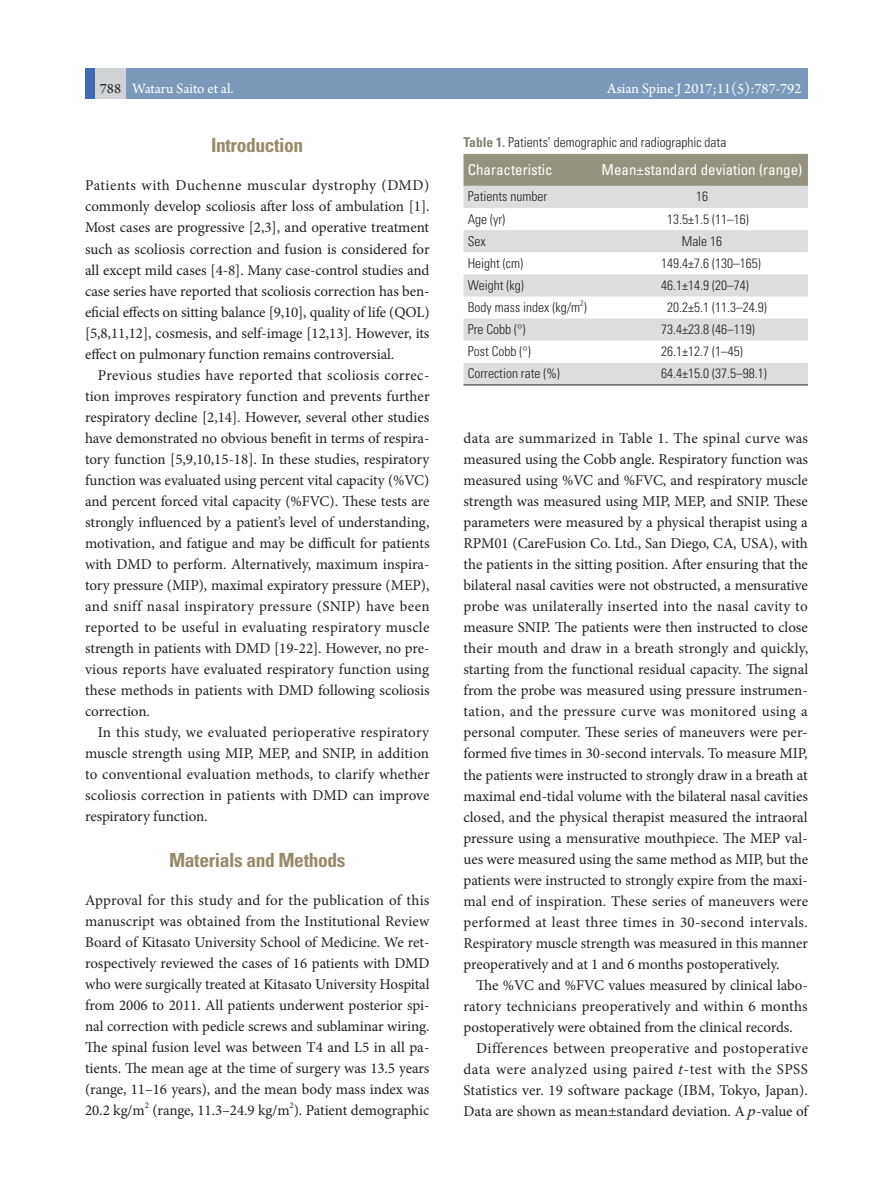
<style>
.page{position:relative;width:893px;height:1191px;background:#fff}
.page>*{position:absolute;margin:0;border:0;box-sizing:border-box;transform-origin:0 0}
.본문_대제목{font:700 condensed 19.5px "Univers LT Std";letter-spacing:-.02em;color:#998a6b}
.본문_내용_첫문단{font:15px/21px "Minion Pro";letter-spacing:-.005em;color:#231f20;text-align:justify}
.본문_내용{font:15px/21px "Minion Pro";letter-spacing:-.005em;color:#231f20;text-align:justify}
.t1{font:15px "Arno Pro";color:#fff}
.표_머리행{font:condensed 15px "Univers LT Std";color:#fff}
.t2{font:15px "Arno Pro";color:#231f20}
.표_본문{font:300 condensed 13.5px "Univers LT Std";color:#231f20}
.표_왼쪽행{font:300 condensed 13.5px "Univers LT Std";color:#231f20}
.표_그림설명{font:300 condensed 13.5px "Univers LT Std";color:#231f20}
.본문_내용_첫문단-2{font:8.7px "Minion Pro";color:#231f20}
.표_왼쪽행-2{font:300 condensed 7.8px "Univers LT Std";color:#231f20}
.s1{font-weight:700;color:#82806e}
.s2{font-style:italic}
</style>
<div class="page">
<div style="left:85px;top:68px;width:58px;height:31px;background:#d1d2d4"></div>
<div style="left:126px;top:68px;width:682px;height:31px;background:#7c98bb"></div>
<div style="left:85px;top:68px;width:10px;height:31px;background:#406ab4"></div>
<div style="left:463px;top:154px;width:345px;height:32px;background:#95937f"></div>
<svg style="left:463px;top:186px;width:345px;height:199px;fill:#dcdddf"></svg>
<hr style="left:463px;top:385px;width:133px;height:1px;background:#231f20">
<hr style="left:596px;top:385px;width:212px;height:1px;background:#231f20">
<p class="t2" style="left:100px;top:80px;width:23px">788</p>
<p class="t1" style="left:133px;top:80px;width:103px">Wataru Saito et al.</p>
<p class="t1" style="left:607px;top:80px;width:196px">Asian Spine J 2017;11(5):787-792</p>
<p class="본문_대제목" style="left:211px;top:133px;width:94px">Introduction</p>
<p class="본문_내용_첫문단" style="left:85px;top:175px;width:346px">Patients with Duchenne muscular dystrophy (DMD) commonly develop scoliosis after loss of ambulation [1].<br>Most cases are progressive [2,3], and operative treatment such as scoliosis correction and fusion is considered for all except mild cases [4-8]. Many case-control studies and case series have reported that scoliosis correction has ben&shy;eficial effects on sitting balance [9,10], quality of life (QOL) [5,8,11,12], cosmesis, and self-image [12,13]. However, its effect on pulmonary function remains controversial.</p>
<p class="본문_내용" style="left:85px;top:364px;width:346px;text-indent:13px">Previous studies have reported that scoliosis correc&shy;tion improves respiratory function and prevents further respiratory decline [2,14]. However, several other studies have demonstrated no obvious benefit in terms of respira&shy;tory function [5,9,10,15-18]. In these studies, respiratory function was evaluated using percent vital capacity (%VC) and percent forced vital capacity (%FVC). These tests are strongly influenced by a patient’s level of understanding, motivation, and fatigue and may be difficult for patients with DMD to perform. Alternatively, maximum inspira&shy;tory pressure (MIP), maximal expiratory pressure (MEP), and sniff nasal inspiratory pressure (SNIP) have been reported to be useful in evaluating respiratory muscle strength in patients with DMD [19-22]. However, no pre&shy;vious reports have evaluated respiratory function using these methods in patients with DMD following scoliosis correction.</p>
<p class="본문_내용" style="left:85px;top:721px;width:346px;text-indent:13px">In this study, we evaluated perioperative respiratory muscle strength using MIP, MEP, and SNIP, in addition to conventional evaluation methods, to clarify whether scoliosis correction in patients with DMD can improve respiratory function.</p>
<p class="본문_대제목" style="left:169px;top:847px;width:178px">Materials and Methods</p>
<p class="본문_내용_첫문단" style="left:85px;top:889px;width:346px">Approval for this study and for the publication of this manuscript was obtained from the Institutional Review Board of Kitasato University School of Medicine. We ret&shy;rospectively reviewed the cases of 16 patients with DMD who were surgically treated at Kitasato University Hospital from 2006 to 2011. All patients underwent posterior spi&shy;nal correction with pedicle screws and sublaminar wiring.<br>The spinal fusion level was between T4 and L5 in all pa&shy;tients. The mean age at the time of surgery was 13.5 years (range, 11–16 years), and the mean body mass index was 20.2 kg/m</p>
<p class="본문_내용_첫문단-2" style="left:145px;top:1099px;width:6px">2</p>
<p class="본문_내용_첫문단" style="left:152px;top:1099px;width:279px">(range, 11.3–24.9 kg/m ). Patient demographic</p>
<p class="본문_내용_첫문단-2" style="left:290px;top:1099px;width:6px">2</p>
<p class="표_그림설명" style="left:463px;top:134px;width:264px"><span class="s1">Table 1.</span> Patients’ demographic and radiographic data</p>
<p class="표_머리행" style="left:468px;top:160px;width:86px">Characteristic</p>
<p class="표_머리행" style="left:602px;top:160px;width:202px">Mean±standard deviation (range)</p>
<p class="표_왼쪽행" style="left:468px;top:188px;width:81px">Patients number</p>
<p class="표_본문" style="left:696px;top:188px;width:13px">16</p>
<p class="표_왼쪽행" style="left:468px;top:211px;width:39px">Age (yr)</p>
<p class="표_본문" style="left:667px;top:211px;width:83px">13.5±1.5 (11–16)</p>
<p class="표_왼쪽행" style="left:468px;top:233px;width:19px">Sex</p>
<p class="표_본문" style="left:682px;top:233px;width:42px">Male 16</p>
<p class="표_왼쪽행" style="left:468px;top:255px;width:57px">Height (cm)</p>
<p class="표_본문" style="left:661px;top:255px;width:101px">149.4±7.6 (130–165)</p>
<p class="표_왼쪽행" style="left:468px;top:277px;width:57px">Weight (kg)</p>
<p class="표_본문" style="left:661px;top:277px;width:89px">46.1±14.9 (20–74)</p>
<p class="표_왼쪽행" style="left:468px;top:299px;width:120px">Body mass index (kg/m )</p>
<p class="표_왼쪽행-2" style="left:580px;top:298px;width:5px">2</p>
<p class="표_본문" style="left:667px;top:299px;width:101px">20.2±5.1 (11.3–24.9)</p>
<p class="표_왼쪽행" style="left:468px;top:321px;width:59px">Pre Cobb (°)</p>
<p class="표_본문" style="left:661px;top:321px;width:95px">73.4±23.8 (46–119)</p>
<p class="표_왼쪽행" style="left:468px;top:343px;width:65px">Post Cobb (°)</p>
<p class="표_본문" style="left:661px;top:343px;width:83px">26.1±12.7 (1–45)</p>
<p class="표_왼쪽행" style="left:468px;top:365px;width:94px">Correction rate (%)</p>
<p class="표_본문" style="left:661px;top:365px;width:107px">64.4±15.0 (37.5–98.1)</p>
<p class="본문_내용_첫문단" style="left:463px;top:428px;width:346px">data are summarized in Table 1. The spinal curve was measured using the Cobb angle. Respiratory function was measured using %VC and %FVC, and respiratory muscle strength was measured using MIP, MEP, and SNIP. These parameters were measured by a physical therapist using a RPM01 (CareFusion Co. Ltd., San Diego, CA, USA), with the patients in the sitting position. After ensuring that the bilateral nasal cavities were not obstructed, a mensurative probe was unilaterally inserted into the nasal cavity to measure SNIP. The patients were then instructed to close their mouth and draw in a breath strongly and quickly, starting from the functional residual capacity. The signal from the probe was measured using pressure instrumen&shy;tation, and the pressure curve was monitored using a personal computer. These series of maneuvers were per&shy;formed five times in 30-second intervals. To measure MIP, the patients were instructed to strongly draw in a breath at maximal end-tidal volume with the bilateral nasal cavities closed, and the physical therapist measured the intraoral pressure using a mensurative mouthpiece. The MEP val&shy;ues were measured using the same method as MIP, but the patients were instructed to strongly expire from the maxi&shy;mal end of inspiration. These series of maneuvers were performed at least three times in 30-second intervals.<br>Respiratory muscle strength was measured in this manner preoperatively and at 1 and 6 months postoperatively.</p>
<p class="본문_내용" style="left:463px;top:974px;width:346px;text-indent:13px">The %VC and %FVC values measured by clinical labo&shy;ratory technicians preoperatively and within 6 months postoperatively were obtained from the clinical records.</p>
<p class="본문_내용" style="left:463px;top:1037px;width:346px;text-indent:13px">Differences between preoperative and postoperative data were analyzed using paired <span class="s2">t</span>-test with the SPSS Statistics ver. 19 software package (IBM, Tokyo, Japan).<br>Data are shown as mean±standard deviation. A <span class="s2">p</span>-value of</p>
</div>
